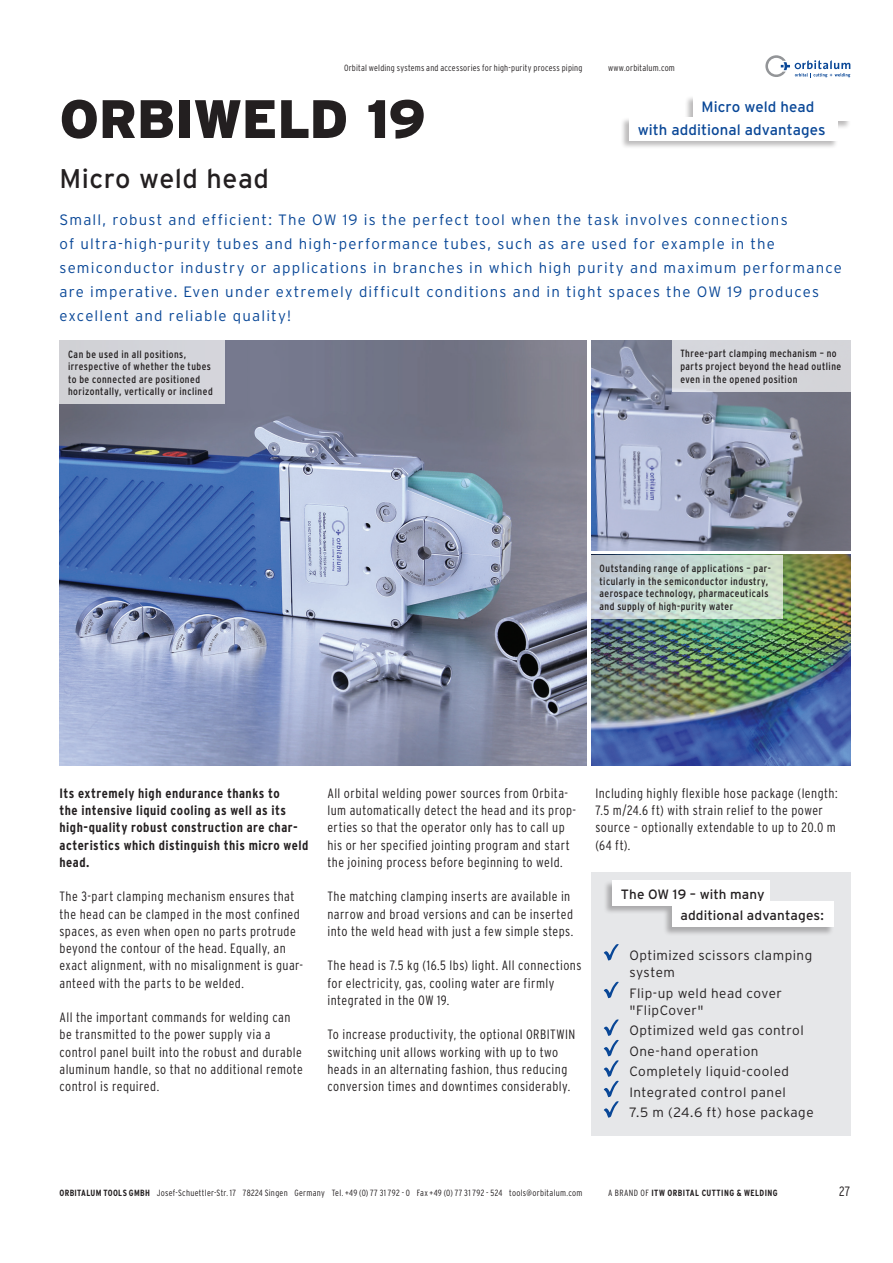
<style>
.page{position:relative;width:893px;height:1263px;background:#fff}
.page>*{position:absolute;margin:0;border:0;box-sizing:border-box;transform-origin:0 0}
.t1{font:900 54px "Interstate";letter-spacing:-.015em;color:#231f20}
.t2{font:27px "Interstate";letter-spacing:.02em;color:#231f20}
.t3{font:300 15px/24px "Interstate";letter-spacing:.08em;color:#094797}
.t4{font:15px/23.2px "Interstate";letter-spacing:.005em;color:#094797}
.t5{font:300 condensed 13.5px/17.2px "Interstate";letter-spacing:.035em;color:#231f20}
.t6{font:300 13.5px/20.4px "Interstate";letter-spacing:.035em;color:#231f20}
.t7{font:700 condensed 13.5px/17.2px "Interstate";letter-spacing:.035em;color:#231f20}
.t8{font:13.5px/21.3px "Interstate";letter-spacing:.01em;color:#231f20}
.t9{font:condensed 10.5px/12.6px "Interstate";letter-spacing:.045em;color:#231f20}
.t10{font:300 condensed 9px "Interstate";letter-spacing:.025em;color:#231f20}
.t11{font:700 condensed 9px "Interstate";letter-spacing:.05em;color:#231f20}
.s1{font-weight:700}
.s2{font-weight:300}
</style>
<div class="page">
<svg style="left:765px;top:55px;width:85px;height:22px"></svg>
<img style="left:60px;top:340px;width:527px;height:425px">
<div style="left:60px;top:340px;width:165px;height:64px;background:#d3d4d9"></div>
<img style="left:591px;top:555px;width:259px;height:210px">
<img style="left:591px;top:340px;width:259px;height:211px">
<svg style="left:591px;top:555px;width:191px;height:64px;background:#c8d9d0"></svg>
<div style="left:672px;top:340px;width:178px;height:51px;background:#d5d5db"></div>
<div style="left:591px;top:872px;width:259px;height:263px;background:#e6e7e9"></div>
<div style="left:603px;top:880px;width:231px;height:56px;background:#231f20;opacity:.3"></div>
<div style="left:612px;top:880px;width:158px;height:26px;background:#fff"></div>
<div style="left:672px;top:901px;width:161px;height:26px;background:#fff"></div>
<svg style="left:603px;top:944px;width:16px;height:16px"></svg>
<svg style="left:603px;top:981px;width:16px;height:17px"></svg>
<svg style="left:603px;top:1019px;width:16px;height:99px"></svg>
<div style="left:620px;top:95px;width:231px;height:54px;background:#231f20;opacity:.3"></div>
<div style="left:693px;top:96px;width:157px;height:25px;background:#fff"></div>
<div style="left:629px;top:117px;width:209px;height:23px;background:#fff"></div>
<p class="t10" style="left:344px;top:63px;width:240px">Orbital welding systems and accessories for high-purity process piping</p>
<h1 class="t1" style="left:60px;top:88px;width:368px">ORBIWELD 19</h1>
<h2 class="t2" style="left:60px;top:163px;width:211px">Micro weld head</h2>
<p class="t10" style="left:608px;top:63px;width:68px">www.orbitalum.com</p>
<p class="t4" style="left:638px;top:95px;width:189px;text-indent:64px">Micro weld head with additional advantages</p>
<p class="t3" style="left:60px;top:208px;width:784px">Small, robust and efficient: The OW 19 is the perfect tool when the task involves connections<br>of ultra-high-purity tubes and high-performance tubes, such as are used for example in the semiconductor industry or applications in branches in which high purity and maximum performance are imperative. Even under extremely difficult conditions and in tight spaces the OW 19 produces excellent and reliable quality!</p>
<p class="t9" style="left:68px;top:347px;width:146px">Can be used in all positions, irrespective of whether the tubes to be connected are positioned horizontally, vertically or inclined</p>
<p class="t9" style="left:680px;top:347px;width:162px">Three-part clamping mechanism – no parts project beyond the head outline even in the opened position</p>
<p class="t9" style="left:600px;top:562px;width:173px">Outstanding range of applications – par&shy;ticularly in the semiconductor industry, aerospace technology, pharmaceuticals and supply of high-purity water</p>
<p class="t7" style="left:60px;top:784px;width:250px">Its extremely high endurance thanks to<br>the intensive liquid cooling as well as its high-quality robust construction are char&shy;acteristics which distinguish this micro weld head.</p>
<p class="t5" style="left:60px;top:888px;width:245px">The 3-part clamping mechanism ensures that the head can be clamped in the most confined spaces, as even when open no parts protrude beyond the contour of the head. Equally, an exact alignment, with no misalignment is guar&shy;anteed with the parts to be welded.</p>
<p class="t5" style="left:60px;top:1009px;width:245px">All the important commands for welding can be transmitted to the power supply via a control panel built into the robust and durable aluminum handle, so that no additional remote control is required.</p>
<p class="t5" style="left:327px;top:784px;width:250px">All orbital welding power sources from Orbita&shy;lum automatically detect the head and its prop&shy;erties so that the operator only has to call up his or her specified jointing program and start the joining process before beginning to weld.</p>
<p class="t5" style="left:327px;top:888px;width:247px">The matching clamping inserts are available in narrow and broad versions and can be inserted into the weld head with just a few simple steps.</p>
<p class="t5" style="left:327px;top:957px;width:256px">The head is 7.5 kg (16.5 lbs) light. All connections for electricity, gas, cooling water are firmly integrated in the OW 19.</p>
<p class="t5" style="left:327px;top:1026px;width:249px">To increase productivity, the optional ORBITWIN switching unit allows working with up to two heads in an alternating fashion, thus reducing conversion times and downtimes considerably.</p>
<p class="t5" style="left:595px;top:784px;width:244px">Including highly flexible hose package (length:<br>7.5 m/24.6 ft) with strain relief to the power source – optionally extendable to up to 20.0 m (64 ft).</p>
<p class="t8" style="left:680px;top:883px;width:145px;text-indent:-60px">The OW 19 – with many additional advantages:</p>
<p class="t6" style="left:629px;top:946px;width:184px;line-height:17.2px">Optimized scissors clamping system</p>
<p class="t6" style="left:629px;top:984px;width:154px;line-height:17.2px">Flip-up weld head cover "FlipCover"</p>
<p class="t6" style="left:629px;top:1020px;width:186px">Optimized weld gas control<br>One-hand operation<br>Completely liquid-cooled<br>Integrated control panel<br>7.5 m (24.6 ft) hose package</p>
<p class="t10" style="left:60px;top:1188px;width:525px"><span class="s1">ORBITALUM TOOLS GMBH</span> Josef-Schuettler-Str. 17 78224 Singen Germany Tel. +49 (0) 77 31 792 - 0 Fax +49 (0) 77 31 792 - 524 tools@orbitalum.com</p>
<p class="t11" style="left:608px;top:1188px;width:171px"><span class="s2">A BRAND OF</span> ITW ORBITAL CUTTING &amp; WELDING</p>
<p class="t5" style="left:839px;top:1183px;width:13px">27</p>
</div>
